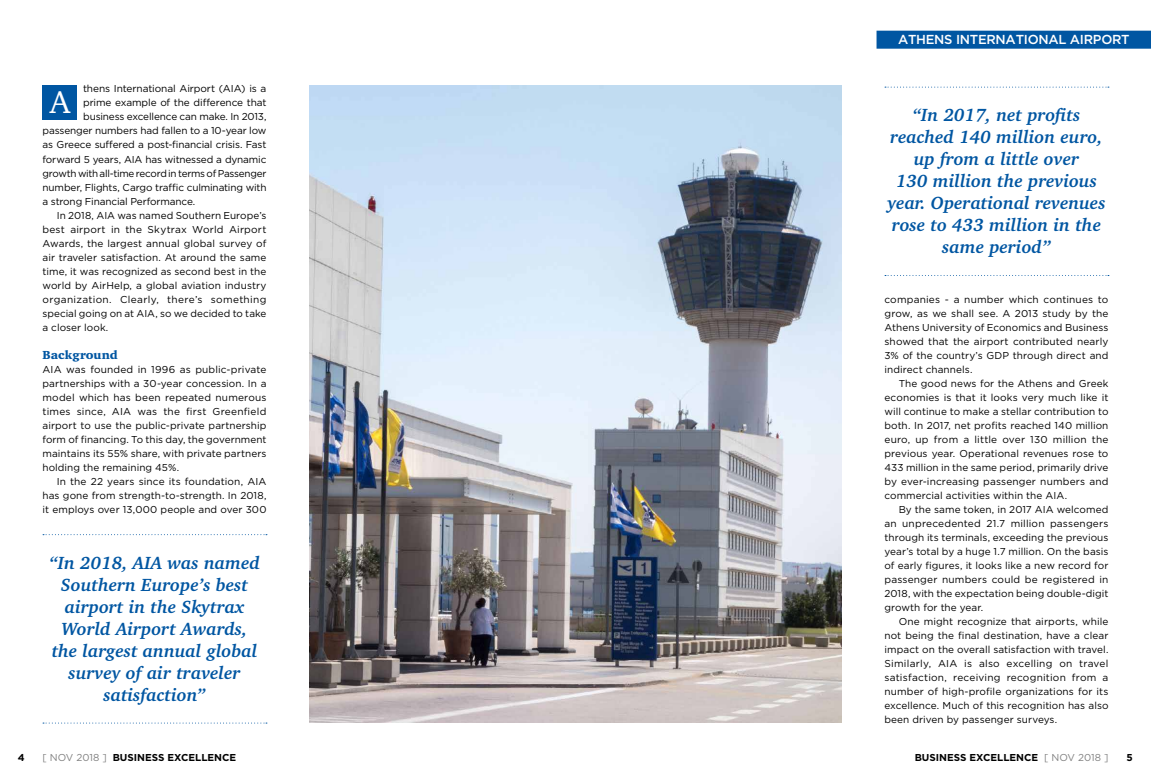
<style>
.page{position:relative;width:1151px;height:783px;background:#fff}
.page>*{position:absolute;margin:0;border:0;box-sizing:border-box;transform-origin:0 0}
.t1{font:32px "Charter IT Cby BT";color:#fff}
.t2{font:italic 700 18px/22px "Charter IT Cby BT";color:#0056a2;text-align:center}
.t3{font:500 13px "Gotham";letter-spacing:-.02em;color:#fff}
.t4{font:900 12px "Charter IT Cby BT";color:#0056a2}
.t5{font:10px/14px "Gotham";color:#000;text-align:justify}
.t6{font:700 10px "Gotham";color:#000}
.t7{font:10px "Gotham";letter-spacing:-.025em;color:#000}
.t8{font:10px "Gotham";letter-spacing:.03em;color:#000}
.t9{font:10px "Gotham";letter-spacing:.02em;color:#000}
.s1{font-weight:400;color:#808080}
</style>
<div class="page">
<div style="left:43px;top:85px;width:34px;height:35px;background:#0056a2"></div>
<div style="left:876px;top:31px;width:275px;height:18px;background:#0056a2"></div>
<img style="left:309px;top:85px;width:533px;height:637px">
<svg style="left:885px;top:87px;width:224px;height:1px"></svg>
<svg style="left:885px;top:275px;width:224px;height:1px"></svg>
<svg style="left:43px;top:534px;width:224px;height:1px"></svg>
<svg style="left:43px;top:722px;width:224px;height:1px"></svg>
<h3 class="t3" style="left:898px;top:31px;width:233px">ATHENS INTERNATIONAL AIRPORT</h3>
<p class="t5" style="left:83px;top:82px;width:185px">thens International Airport (AIA) is a</p>
<p class="t5" style="left:83px;top:96px;width:185px">prime example of the difference that</p>
<p class="t5" style="left:83px;top:110px;width:185px">business excellence can make. In 2013,</p>
<p class="t5" style="left:43px;top:124px;width:225px">passenger numbers had fallen to a 10-year low</p>
<p class="t5" style="left:43px;top:138px;width:225px">as Greece suffered a post-financial crisis. Fast</p>
<p class="t5" style="left:43px;top:152px;width:225px">forward 5 years, AIA has witnessed a dynamic</p>
<p class="t7" style="left:43px;top:166px;width:225px">growth with all-time record in terms of Passenger</p>
<p class="t5" style="left:43px;top:180px;width:225px">number, Flights, Cargo traffic culminating with</p>
<p class="t5" style="left:43px;top:194px;width:154px">a strong Financial Performance.</p>
<p class="t5" style="left:57px;top:208px;width:211px">In 2018, AIA was named Southern Europe’s</p>
<p class="t9" style="left:43px;top:222px;width:225px">best airport in the Skytrax World Airport</p>
<p class="t5" style="left:43px;top:236px;width:225px">Awards, the largest annual global survey of</p>
<p class="t5" style="left:43px;top:250px;width:225px">air traveler satisfaction. At around the same</p>
<p class="t5" style="left:43px;top:264px;width:225px">time, it was recognized as second best in the</p>
<p class="t5" style="left:43px;top:278px;width:225px">world by AirHelp, a global aviation industry</p>
<p class="t8" style="left:43px;top:292px;width:225px">organization. Clearly, there’s something</p>
<p class="t5" style="left:43px;top:306px;width:225px">special going on at AIA, so we decided to take</p>
<p class="t5" style="left:43px;top:320px;width:67px">a closer look.</p>
<p class="t4" style="left:43px;top:347px;width:77px">Background</p>
<p class="t5" style="left:43px;top:362px;width:225px">AIA was founded in 1996 as public-private partnerships with a 30-year concession. In a model which has been repeated numerous times since, AIA was the first Greenfield airport to use the public-private partnership form of financing. To this day, the government maintains its 55% share, with private partners holding the remaining 45%.</p>
<p class="t5" style="left:43px;top:474px;width:225px;text-indent:14px">In the 22 years since its foundation, AIA has gone from strength-to-strength. In 2018, it employs over 13,000 people and over 300</p>
<h1 class="t1" style="left:50px;top:82px;width:22px">A</h1>
<h2 class="t2" style="left:887px;top:103px;width:220px">“In 2017, net profits reached 140 million euro, up from a little over<br>130 million the previous year. Operational revenues rose to 433 million in the same period”</h2>
<p class="t5" style="left:884px;top:292px;width:225px">companies - a number which continues to grow, as we shall see. A 2013 study by the Athens University of Economics and Business showed that the airport contributed nearly 3% of the country’s GDP through direct and indirect channels.</p>
<p class="t5" style="left:884px;top:376px;width:225px;text-indent:14px">The good news for the Athens and Greek economies is that it looks very much like it will continue to make a stellar contribution to both. In 2017, net profits reached 140 million euro, up from a little over 130 million the previous year. Operational revenues rose to 433 million in the same period, primarily drive by ever-increasing passenger numbers and commercial activities within the AIA.</p>
<p class="t5" style="left:884px;top:502px;width:225px;text-indent:14px">By the same token, in 2017 AIA welcomed an unprecedented 21.7 million passengers through its terminals, exceeding the previous year’s total by a huge 1.7 million. On the basis of early figures, it looks like a new record for passenger numbers could be registered in 2018, with the expectation being double-digit growth for the year.</p>
<p class="t5" style="left:884px;top:614px;width:225px;text-indent:14px">One might recognize that airports, while not being the final destination, have a clear impact on the overall satisfaction with travel.<br>Similarly, AIA is also excelling on travel satisfaction, receiving recognition from a number of high-profile organizations for its excellence. Much of this recognition has also been driven by passenger surveys.</p>
<p class="t6" style="left:915px;top:750px;width:195px">BUSINESS EXCELLENCE <span class="s1">[ NOV 2018 ]</span></p>
<h2 class="t2" style="left:49px;top:550px;width:212px">“In 2018, AIA was named<br>Southern Europe’s best airport in the Skytrax<br>World Airport Awards, the largest annual global survey of air traveler satisfaction”</h2>
<p class="t6" style="left:18px;top:750px;width:8px">4</p>
<p class="t6" style="left:43px;top:750px;width:195px"><span class="s1">[ NOV 2018 ]</span> BUSINESS EXCELLENCE</p>
<p class="t6" style="left:1126px;top:750px;width:8px">5</p>
</div>
